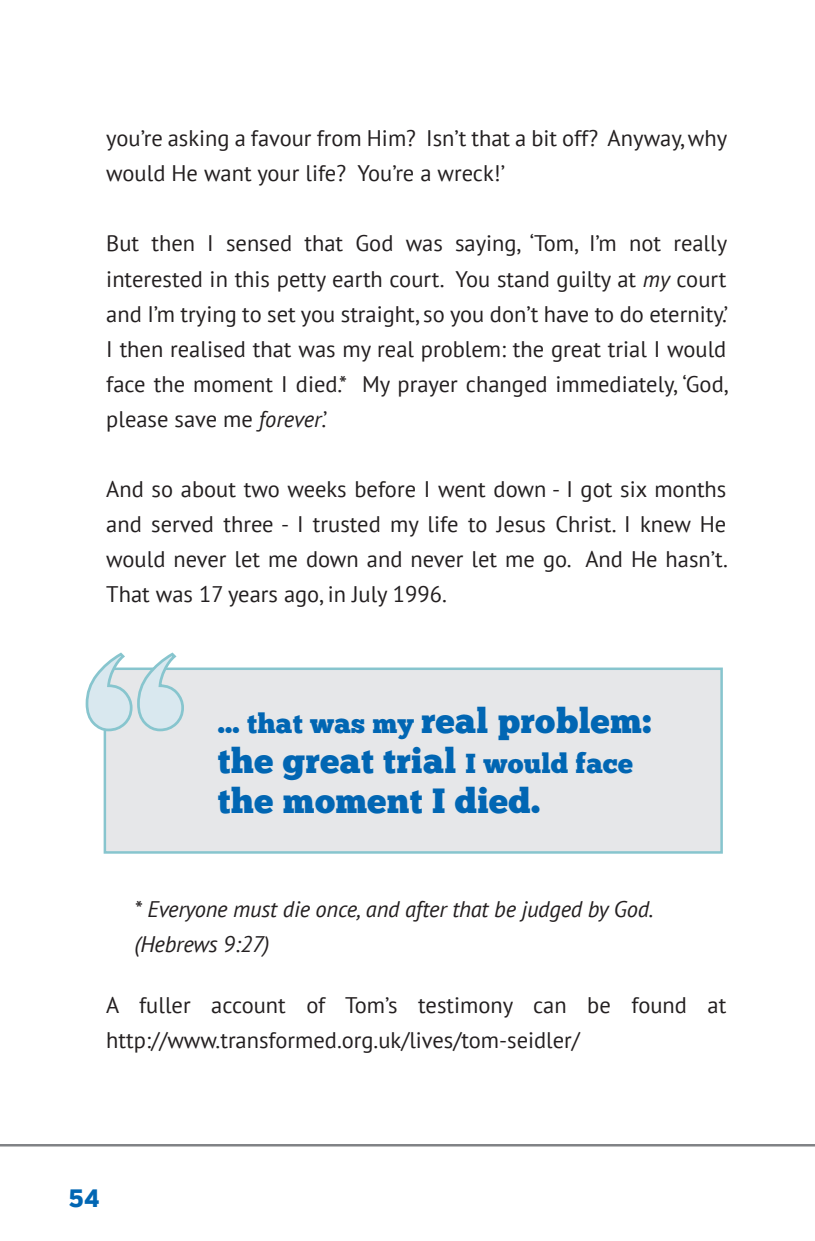
<style>
.page{position:relative;width:815px;height:1241px;background:#fff}
.page>*{position:absolute;margin:0;border:0;box-sizing:border-box;transform-origin:0 0}
.t1{font:35px/40px "Chunk Five";letter-spacing:.01em;color:#0166b3}
.t2{font:27.5px "Chunk Five";letter-spacing:.01em;color:#0166b3}
.t3{font:900 25px "Interstate Mono";color:#0166b3}
.t4{font:22.5px/35px "PT Sans";color:#231f20}
.t5{font:italic 22.5px/35px "PT Sans";letter-spacing:-.01em;color:#231f20}
.s1{font-style:italic}
.s2{font-size:35px}
.s3{font-size:27.5px}
</style>
<div class="page">
<svg style="left:0;top:1144px;width:815px;height:3px;background:#949698"></svg>
<div style="left:104px;top:667px;width:619px;height:186px;background:#e6e7e9;border:2px solid #87c5ce"></div>
<svg style="left:85px;top:652px;width:100px;height:80px"></svg>
<p class="t4" style="left:106px;top:120px;width:622px">you’re asking a favour from Him? Isn’t that a bit off? Anyway, why would He want your life? You’re a wreck!’</p>
<p class="t4" style="left:106px;top:225px;width:623px;text-align:justify">But then I sensed that God was saying, ‘Tom, I’m not really interested in this petty earth court. You stand guilty at <span class="s1">my</span> court and I’m trying to set you straight, so you don’t have to do eternity.’ I then realised that was my real problem: the great trial I would face the moment I died.* My prayer changed immediately, ‘God, please save me <span class="s1">forever</span>.’</p>
<p class="t4" style="left:106px;top:470px;width:623px;text-align:justify">And so about two weeks before I went down - I got six months and served three - I trusted my life to Jesus Christ. I knew He would never let me down and never let me go. And He hasn’t.<br>That was 17 years ago, in July 1996.</p>
<p class="t2" style="left:218px;top:706px;width:435px">... that was my <span class="s2">real problem:</span></p>
<h1 class="t1" style="left:218px;top:740px;width:417px">the great trial <span class="s3">I would face </span>the moment I died.</h1>
<p class="t5" style="left:135px;top:890px;width:520px">* Everyone must die once, and after that be judged by God. (Hebrews 9:27)</p>
<p class="t4" style="left:106px;top:987px;width:622px">A fuller account of Tom’s testimony can be found at http://www.transformed.org.uk/lives/tom-seidler/</p>
<p class="t3" style="left:69px;top:1183px;width:33px">54</p>
</div>
